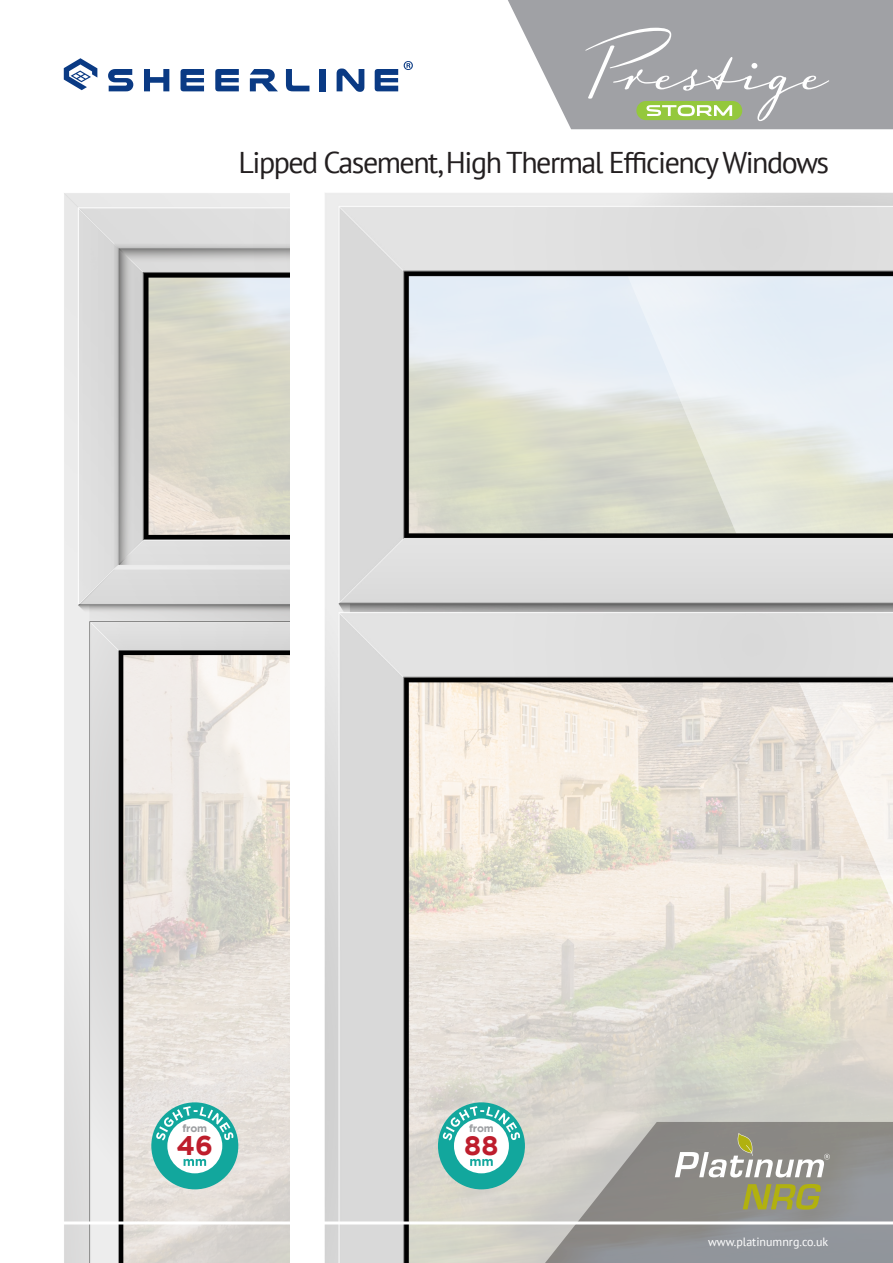
<style>
.page{position:relative;width:893px;height:1263px;background:#fff}
.page>*{position:absolute;margin:0;border:0;box-sizing:border-box;transform-origin:0 0}
.t1{font:30px "PT Sans";letter-spacing:-.05em;color:#231f20}
.t2{font:700 27px "Gotham";color:#be1d2c}
.t3{font:12px "PT Sans";color:#fff}
.t4{font:700 10.5px "Gotham";letter-spacing:-.025em;color:#9d9fa2}
</style>
<div class="page">
<img style="left:325px;top:193px;width:568px;height:1070px">
<img style="left:64px;top:193px;width:226px;height:1070px">
<svg style="left:508px;top:0;width:385px;height:129px;background:#adaeb2"></svg>
<svg style="left:404px;top:61px;width:9px;height:9px"></svg>
<svg style="left:144px;top:69px;width:25px;height:22px"></svg>
<svg style="left:108px;top:69px;width:25px;height:22px"></svg>
<svg style="left:181px;top:69px;width:23px;height:22px"></svg>
<svg style="left:215px;top:69px;width:24px;height:22px"></svg>
<svg style="left:286px;top:69px;width:23px;height:22px"></svg>
<div style="left:319px;top:69px;width:6px;height:22px;background:#0a3a84"></div>
<svg style="left:337px;top:69px;width:27px;height:23px"></svg>
<svg style="left:375px;top:69px;width:23px;height:22px"></svg>
<svg style="left:250px;top:69px;width:28px;height:22px"></svg>
<svg style="left:64px;top:58px;width:33px;height:33px"></svg>
<svg style="left:534px;top:1122px;width:359px;height:141px;background:#9e9d9c"></svg>
<hr style="left:0;top:1221px;width:893px;height:3px;background:#fff">
<svg style="left:743px;top:1184px;width:78px;height:25px;background:#9f9e4a"></svg>
<svg style="left:675px;top:1133px;width:155px;height:44px"></svg>
<div style="left:438px;top:1102px;width:87px;height:87px;background:#12a79d;border-radius:50%"></div>
<div style="left:454px;top:1118px;width:55px;height:55px;background:#fff;border-radius:50%"></div>
<svg style="left:443px;top:1106px;width:77px;height:34px"></svg>
<svg style="left:470px;top:1159px;width:23px;height:7px"></svg>
<div style="left:151px;top:1102px;width:87px;height:87px;background:#12a79d;border-radius:50%"></div>
<div style="left:167px;top:1118px;width:55px;height:55px;background:#fff;border-radius:50%"></div>
<svg style="left:156px;top:1106px;width:77px;height:34px"></svg>
<svg style="left:184px;top:1159px;width:22px;height:7px"></svg>
<svg style="left:585px;top:28px;width:244px;height:93px;background:#a8aca6"></svg>
<p class="t1" style="left:238px;top:144px;width:592px">Lipped Casement, High Thermal Efficiency Windows</p>
<p class="t4" style="left:183px;top:1123px;width:26px">from</p>
<p class="t2" style="left:177px;top:1130px;width:38px">46</p>
<p class="t4" style="left:469px;top:1123px;width:26px">from</p>
<p class="t2" style="left:464px;top:1130px;width:36px">88</p>
<p class="t3" style="left:708px;top:1234px;width:122px">www.platinumnrg.co.uk</p>
</div>
